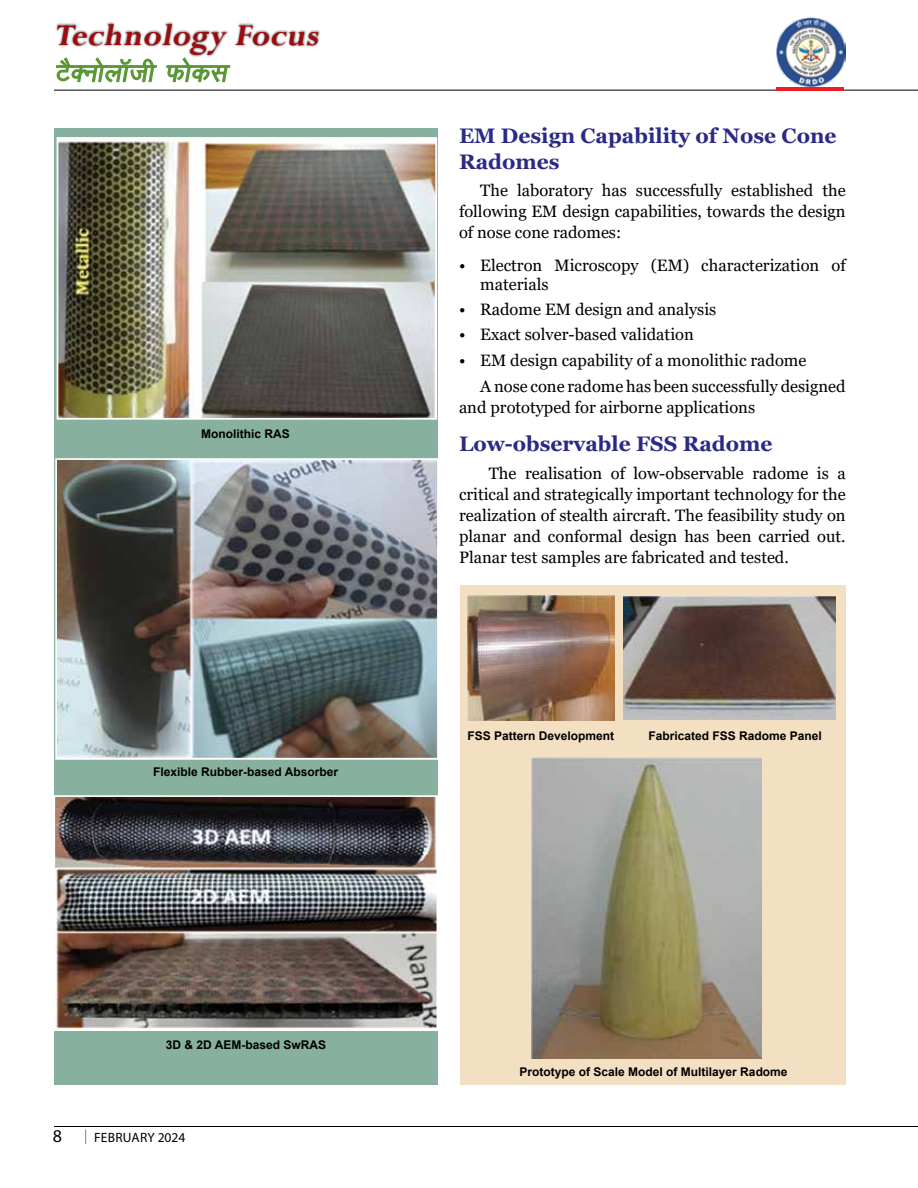
<style>
.page{position:relative;width:918px;height:1188px;background:#fff}
.page>*{position:absolute;margin:0;border:0;box-sizing:border-box;transform-origin:0 0}
.t1{font:italic 700 33.6px "Perpetua";color:#9e0b0f}
.t2{font:700 21px/25.2px "Georgia";color:#2a2a86}
.t3{font:18px "Myriad Pro";color:#000}
.t4{font:16.5px/21px "Georgia";color:#000;text-align:justify}
.t5{font:13.5px "Myriad Pro";letter-spacing:.015em;color:#000}
.t6{font:700 12px "Arial";color:#000}
</style>
<div class="page">
<div style="left:55px;top:22px;width:266px;height:36px;background:#000;opacity:.75"></div>
<svg style="left:55px;top:56px;width:103px;height:34px"></svg>
<svg style="left:165px;top:56px;width:66px;height:34px"></svg>
<hr style="left:54px;top:90px;width:864px;height:1px;background:#000">
<img style="left:777px;top:18px;width:69px;height:68px">
<hr style="left:776px;top:87px;width:68px;height:3px;background:#ed1d24">
<hr style="left:54px;top:1126px;width:864px;height:1px;background:#000">
<svg style="left:85px;top:1129px;width:1px;height:15px"></svg>
<div style="left:54px;top:128px;width:384px;height:956px;background:#87b09f"></div>
<img style="left:60px;top:140px;width:374px;height:277px">
<div style="left:57px;top:137px;width:380px;height:283px;border:2px solid #fff"></div>
<img style="left:58px;top:461px;width:378px;height:296px">
<div style="left:55px;top:458px;width:384px;height:302px;border:2px solid #fff"></div>
<img style="left:56px;top:798px;width:379px;height:230px">
<div style="left:53px;top:795px;width:385px;height:236px;border:2px solid #fff"></div>
<div style="left:460px;top:585px;width:386px;height:499px;background:#f3e0c3"></div>
<img style="left:623px;top:596px;width:212px;height:124px">
<img style="left:468px;top:596px;width:147px;height:124px">
<img style="left:531px;top:757px;width:231px;height:302px">
<h1 class="t1" style="left:54px;top:14px;width:273px">Technology Focus</h1>
<p class="t6" style="left:201px;top:425px;width:90px">Monolithic RAS</p>
<p class="t6" style="left:153px;top:764px;width:186px">Flexible Rubber-based Absorber</p>
<p class="t6" style="left:166px;top:1036px;width:162px">3D &amp; 2D AEM-based SwRAS</p>
<p class="t3" style="left:53px;top:1125px;width:11px">8</p>
<p class="t5" style="left:94px;top:1129px;width:93px">FEBRUARY 2024</p>
<p class="t2" style="left:459px;top:124px;width:379px">EM Design Capability of Nose Cone<br>Radomes</p>
<p class="t4" style="left:459px;top:181px;width:388px;text-indent:21px">The laboratory has successfully established the following EM design capabilities, towards the design of nose cone radomes:</p>
<p class="t4" style="left:480px;top:256px;width:367px;line-height:19.5px;text-indent:-21px">• Electron Microscopy (EM) characterization of materials</p>
<p class="t4" style="left:459px;top:299px;width:259px">• Radome EM design and analysis</p>
<p class="t4" style="left:459px;top:325px;width:236px">• Exact solver-based validation</p>
<p class="t4" style="left:480px;top:347px;width:367px;line-height:26.7px;text-indent:-21px">• EM design capability of a monolithic radome<br>A nose cone radome has been successfully designed</p>
<p class="t4" style="left:459px;top:397px;width:298px">and prototyped for airborne applications</p>
<p class="t2" style="left:459px;top:431px;width:315px">Low-observable FSS Radome</p>
<p class="t4" style="left:459px;top:463px;width:388px;text-indent:30px">The realisation of low-observable radome is a critical and strategically important technology for the realization of stealth aircraft. The feasibility study on planar and conformal design has been carried out.<br>Planar test samples are fabricated and tested.</p>
<p class="t6" style="left:467px;top:728px;width:148px">FSS Pattern Development</p>
<p class="t6" style="left:648px;top:728px;width:175px">Fabricated FSS Radome Panel</p>
<p class="t6" style="left:520px;top:1063px;width:270px">Prototype of Scale Model of Multilayer Radome</p>
</div>
